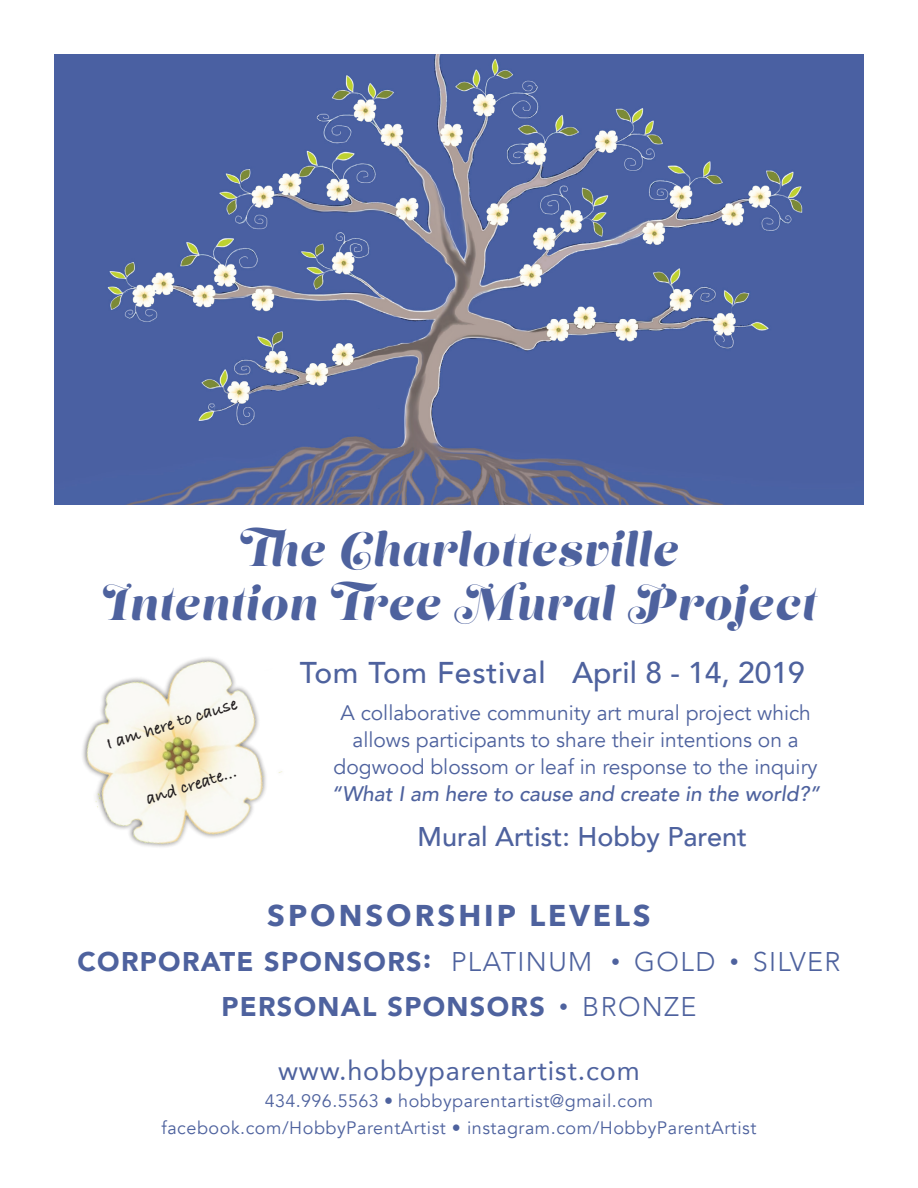
<style>
.page{position:relative;width:918px;height:1188px;background:#fff}
.page>*{position:absolute;margin:0;border:0;box-sizing:border-box;transform-origin:0 0}
.t1{font:45px/54px "Lust Script";letter-spacing:.05em;color:#4e629e;text-align:center}
.t2{font:500 30px "Avenir";color:#4e629e}
.t3{font:700 30px "Avenir Next";letter-spacing:.1em;color:#4e629e}
.t4{font:900 27px/45px "Avenir";letter-spacing:.05em;color:#4e629e;text-align:center}
.t5{font:27px "Avenir";letter-spacing:.03em;color:#4e629e}
.t6{font:500 27px "Avenir";color:#4e629e}
.t7{font:21px/27px "Avenir";color:#4e629e;text-align:center}
.t8{font:italic 500 21px "Avenir";color:#4e629e}
.t9{font:18px/27px "Avenir";letter-spacing:.03em;color:#4e629e;text-align:center}
.t10{font:700 18px "Bradley Hand ITCTT";color:#231f20}
.s1{font-weight:300}
.s2{font-weight:300;font-size:18px}
</style>
<div class="page">
<img style="left:54px;top:54px;width:810px;height:450px">
<img style="left:82px;top:657px;width:200px;height:190px">
<h1 class="t1" style="left:103px;top:527px;width:713px">The Charlottesville<br>Intention Tree Mural Project</h1>
<h2 class="t2" style="left:300px;top:646px;width:507px">Tom Tom Festival April 8 - 14, 2019</h2>
<p class="t7" style="left:334px;top:700px;width:486px">A collaborative community art mural project which allows participants to share their intentions on a dogwood blossom or leaf in response to the inquiry</p>
<p class="t8" style="left:331px;top:782px;width:491px">“What I am here to cause and create in the world?”</p>
<p class="t6" style="left:418px;top:814px;width:331px">Mural Artist: Hobby Parent</p>
<p class="t10" style="left:103px;top:731px;width:138px;rotate:-18deg">I am here to cause</p>
<p class="t10" style="left:142px;top:787px;width:96px;rotate:-18deg">and create...</p>
<h2 class="t3" style="left:267px;top:889px;width:385px">SPONSORSHIP LEVELS</h2>
<p class="t4" style="left:77px;top:938px;width:765px">CORPORATE SPONSORS: <span class="s1">PLATINUM</span> <span class="s2">•</span> <span class="s1">GOLD</span> <span class="s2">•</span> <span class="s1">SILVER<br></span>PERSONAL SPONSORS <span class="s2">•</span> <span class="s1">BRONZE</span></p>
<p class="t5" style="left:278px;top:1049px;width:363px">www.hobbyparentartist.com</p>
<p class="t9" style="left:162px;top:1088px;width:596px">434.996.5563 • hobbyparentartist@gmail.com facebook.com/HobbyParentArtist • instagram.com/HobbyParentArtist</p>
</div>
